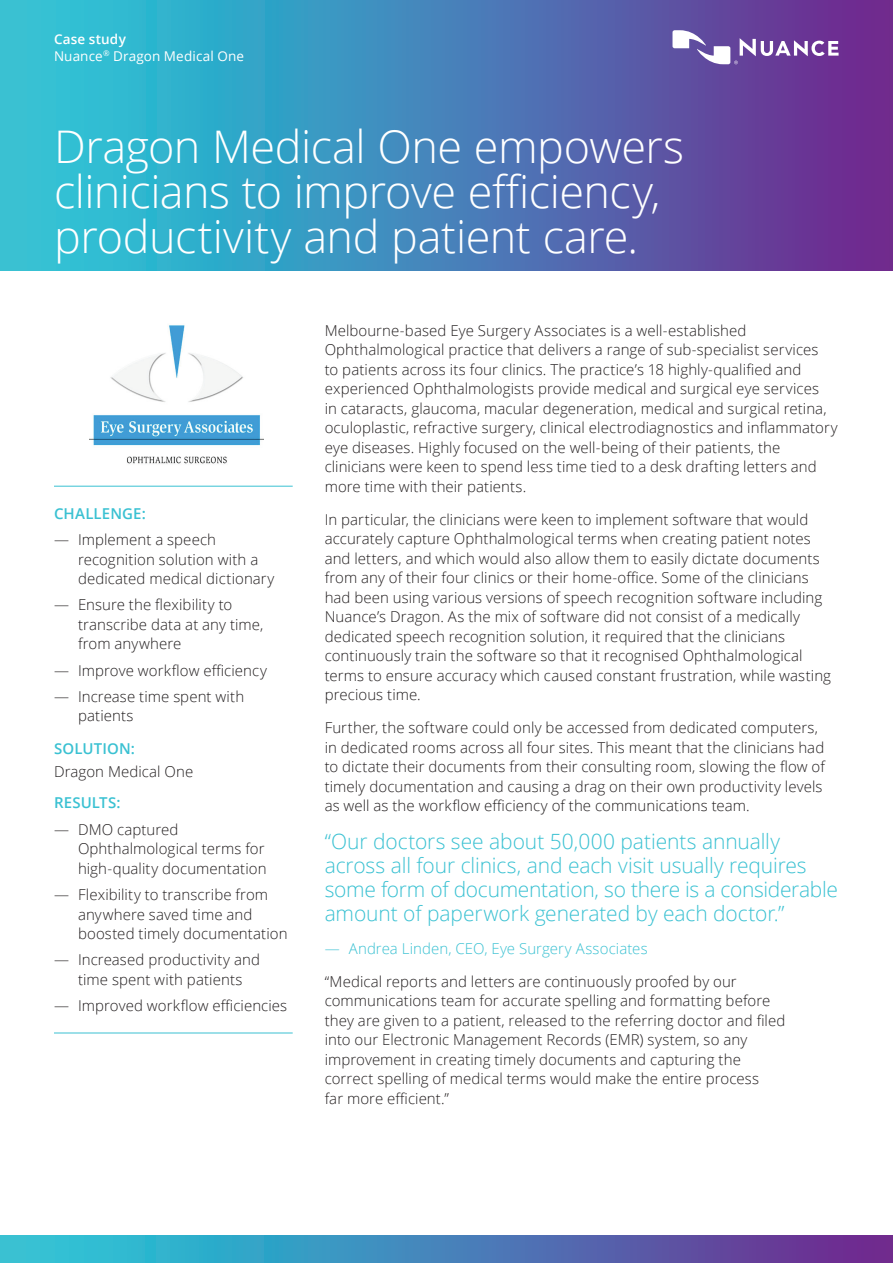
<style>
.page{position:relative;width:893px;height:1263px;background:#fff}
.page>*{position:absolute;margin:0;border:0;box-sizing:border-box;transform-origin:0 0}
.t1{font:300 45px/45px "Open Sans";letter-spacing:-.01em;color:#fff}
.t2{font:300 21px/24px "Open Sans";letter-spacing:-.005em;color:#3ac1d2}
.t3{font:300 15px/19.5px "Open Sans";letter-spacing:.005em;color:#231f20}
.t4{font:300 15px "Open Sans";letter-spacing:.005em;color:#3ac1d2}
.t5{font:600 15px "Open Sans";letter-spacing:.005em;color:#3ac1d2}
.t6{font:13.5px/16.5px "Open Sans";letter-spacing:.01em;color:#fff}
.s1{font-weight:600}
</style>
<div class="page">
<svg style="left:0;top:1236px;width:893px;height:27px;background:#497db6"></svg>
<svg style="left:0;top:0;width:893px;height:270px;background:#487fb7"></svg>
<svg style="left:672px;top:30px;width:167px;height:34px"></svg>
<hr style="left:54px;top:486px;width:239px;height:1px;background:#3ac1d2">
<hr style="left:54px;top:1032px;width:239px;height:1px;background:#3ac1d2">
<img style="left:89px;top:325px;width:175px;height:139px">
<p class="t6" style="left:54px;top:31px;width:192px"><span class="s1">Case study<br></span>Nuance<sup>®</sup> Dragon Medical One</p>
<h1 class="t1" style="left:54px;top:123px;width:632px">Dragon Medical One empowers clinicians to improve efficiency, productivity and patient care.</h1>
<p class="t5" style="left:54px;top:503px;width:93px">CHALLENGE:</p>
<p class="t3" style="left:78px;top:530px;width:198px;text-indent:-24px">— Implement a speech recognition solution with a dedicated medical dictionary</p>
<p class="t3" style="left:78px;top:595px;width:187px;text-indent:-24px">— Ensure the flexibility to transcribe data at any time, from anywhere</p>
<p class="t3" style="left:54px;top:660px;width:214px">— Improve workflow efficiency</p>
<p class="t3" style="left:78px;top:686px;width:168px;text-indent:-24px">— Increase time spent with patients</p>
<p class="t5" style="left:54px;top:739px;width:83px">SOLUTION:</p>
<p class="t3" style="left:54px;top:761px;width:141px">Dragon Medical One</p>
<p class="t5" style="left:54px;top:793px;width:68px">RESULTS:</p>
<p class="t3" style="left:78px;top:819px;width:190px;text-indent:-24px">— DMO captured<br>Ophthalmological terms for high-quality documentation</p>
<p class="t3" style="left:78px;top:884px;width:211px;text-indent:-24px">— Flexibility to transcribe from anywhere saved time and boosted timely documentation</p>
<p class="t3" style="left:54px;top:950px;width:207px;text-align:center">— Increased productivity and time spent with patients</p>
<p class="t3" style="left:54px;top:995px;width:235px">— Improved workflow efficiencies</p>
<p class="t3" style="left:325px;top:320px;width:514px">Melbourne-based Eye Surgery Associates is a well-established Ophthalmological practice that delivers a range of sub-specialist services<br>to patients across its four clinics. The practice’s 18 highly-qualified and experienced Ophthalmologists provide medical and surgical eye services<br>in cataracts, glaucoma, macular degeneration, medical and surgical retina, oculoplastic, refractive surgery, clinical electrodiagnostics and inflammatory eye diseases. Highly focused on the well-being of their patients, the clinicians were keen to spend less time tied to a desk drafting letters and more time with their patients.</p>
<p class="t3" style="left:325px;top:509px;width:508px">In particular, the clinicians were keen to implement software that would accurately capture Ophthalmological terms when creating patient notes and letters, and which would also allow them to easily dictate documents from any of their four clinics or their home-office. Some of the clinicians had been using various versions of speech recognition software including Nuance’s Dragon. As the mix of software did not consist of a medically dedicated speech recognition solution, it required that the clinicians continuously train the software so that it recognised Ophthalmological terms to ensure accuracy which caused constant frustration, while wasting precious time.</p>
<p class="t3" style="left:325px;top:717px;width:502px">Further, the software could only be accessed from dedicated computers, in dedicated rooms across all four sites. This meant that the clinicians had to dictate their documents from their consulting room, slowing the flow of timely documentation and causing a drag on their own productivity levels as well as the workflow efficiency of the communications team.</p>
<h2 class="t2" style="left:325px;top:828px;width:515px">“Our doctors see about 50,000 patients annually across all four clinics, and each visit usually requires some form of documentation, so there is a considerable amount of paperwork generated by each doctor.”</h2>
<p class="t4" style="left:325px;top:938px;width:324px">— Andrea Linden, CEO, Eye Surgery Associates</p>
<p class="t3" style="left:325px;top:971px;width:462px">“Medical reports and letters are continuously proofed by our communications team for accurate spelling and formatting before they are given to a patient, released to the referring doctor and filed into our Electronic Management Records (EMR) system, so any improvement in creating timely documents and capturing the correct spelling of medical terms would make the entire process<br>far more efficient.”</p>
</div>
